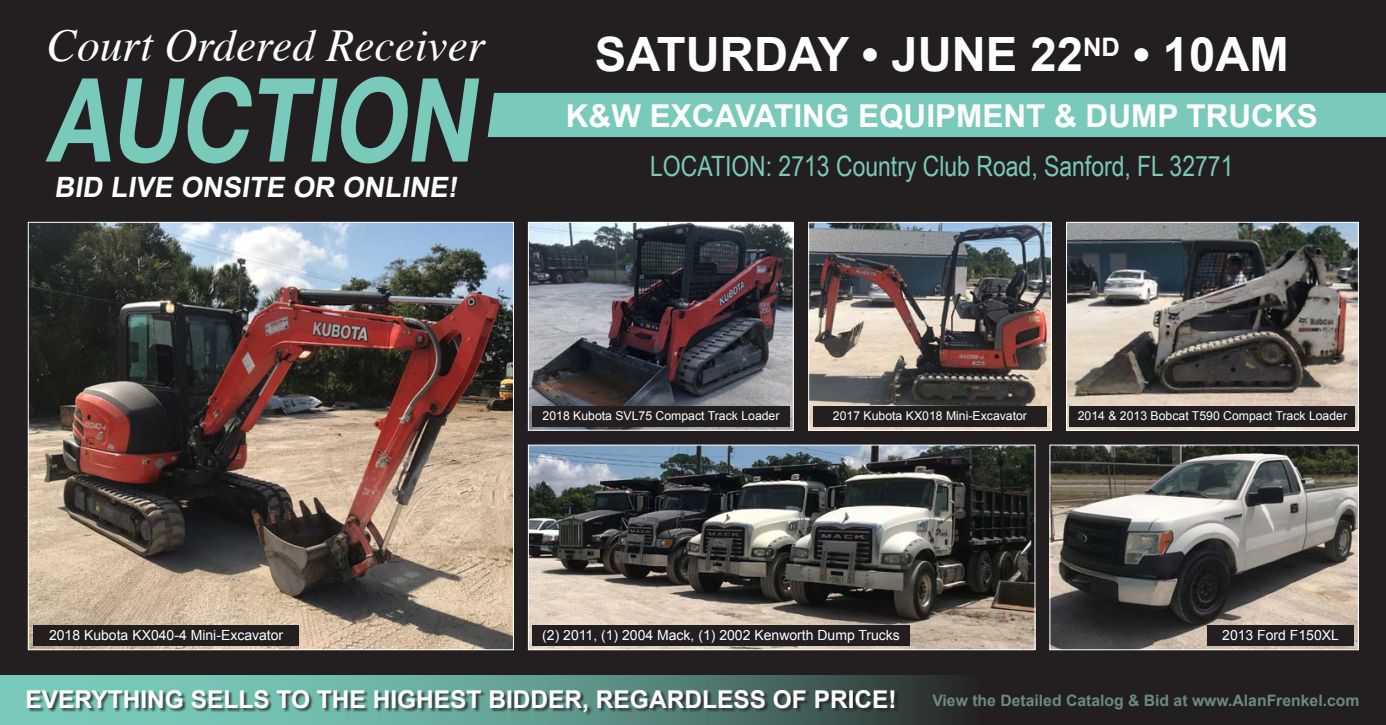
<style>
.page{position:relative;width:1386px;height:725px;background:#fff}
.page>*{position:absolute;margin:0;border:0;box-sizing:border-box;transform-origin:0 0}
.t1{font:700 116.2px "Helvetica Neue";color:#79caba;scale:.8 1}
.t2{font:700 47.25px "Arial";color:#fff}
.t3{font:italic 45.5px "Times";color:#fff}
.t4{font:700 31.5px "Arial";color:#fff}
.t5{font:28px "Arial Narrow";color:#79caba}
.t6{font:700 28px "Arial";color:#fff}
.t7{font:700 24.5px "Arial";color:#fff}
.t8{font:700 15.75px "Arial";color:#6b8983}
.t9{font:14px "Arial";color:#fff}
.t10{font:12.25px "Arial";color:#fff}
</style>
<div class="page">
<div style="left:0;top:0;width:1386px;height:724px;background:#231f20"></div>
<div style="left:488px;top:93px;width:898px;height:44px;background:#79caba"></div>
<svg style="left:0;top:675px;width:954px;height:49px;background:#5d9489"></svg>
<div style="left:28px;top:690px;width:871px;height:26px;background:#231f20;opacity:.75"></div>
<img style="left:30px;top:224px;width:482px;height:424px">
<img style="left:530px;top:224px;width:262px;height:204px">
<div style="left:528px;top:222px;width:266px;height:208px;border:1px solid #fff"></div>
<img style="left:810px;top:224px;width:240px;height:204px">
<div style="left:808px;top:222px;width:244px;height:208px;border:1px solid #fff"></div>
<img style="left:1068px;top:224px;width:289px;height:204px">
<div style="left:1066px;top:222px;width:293px;height:208px;border:1px solid #fff"></div>
<img style="left:530px;top:446px;width:503px;height:202px">
<div style="left:528px;top:444px;width:507px;height:206px;border:1px solid #fff"></div>
<img style="left:1051px;top:446px;width:306px;height:202px">
<div style="left:1049px;top:444px;width:310px;height:206px;border:1px solid #fff"></div>
<div style="left:33px;top:625px;width:266px;height:20px;background:#231f20"></div>
<div style="left:532px;top:625px;width:378px;height:20px;background:#231f20"></div>
<div style="left:1207px;top:625px;width:147px;height:20px;background:#231f20"></div>
<div style="left:532px;top:406px;width:258px;height:20px;background:#231f20"></div>
<div style="left:813px;top:406px;width:234px;height:20px;background:#231f20"></div>
<div style="left:1070px;top:406px;width:285px;height:20px;background:#231f20"></div>
<p class="t3" style="left:47px;top:6px;width:440px">Court Ordered Receiver</p>
<p class="t2" style="left:595px;top:27px;width:695px">SATURDAY • JUNE 22<sup>ND</sup> • 10AM</p>
<p class="t4" style="left:566px;top:98px;width:753px">K&amp;W EXCAVATING EQUIPMENT &amp; DUMP TRUCKS</p>
<p class="t5" style="left:650px;top:150px;width:585px">LOCATION: 2713 Country Club Road, Sanford, FL 32771</p>
<p class="t1" style="left:46px;top:29px;width:569px">AUCTION</p>
<p class="t6" style="left:54px;top:171px;width:409px">BID LIVE ONSITE OR ONLINE!</p>
<p class="t10" style="left:543px;top:409px;width:238px">2018 Kubota SVL75 Compact Track Loader</p>
<p class="t10" style="left:833px;top:409px;width:196px">2017 Kubota KX018 Mini-Excavator</p>
<p class="t10" style="left:1078px;top:409px;width:271px">2014 &amp; 2013 Bobcat T590 Compact Track Loader</p>
<p class="t9" style="left:49px;top:627px;width:236px">2018 Kubota KX040-4 Mini-Excavator</p>
<p class="t9" style="left:542px;top:627px;width:359px">(2) 2011, (1) 2004 Mack, (1) 2002 Kenworth Dump Trucks</p>
<p class="t9" style="left:1222px;top:627px;width:118px">2013 Ford F150XL</p>
<p class="t7" style="left:26px;top:685px;width:873px">EVERYTHING SELLS TO THE HIGHEST BIDDER, REGARDLESS OF PRICE!</p>
<p class="t8" style="left:932px;top:691px;width:429px">View the Detailed Catalog &amp; Bid at www.AlanFrenkel.com</p>
</div>
